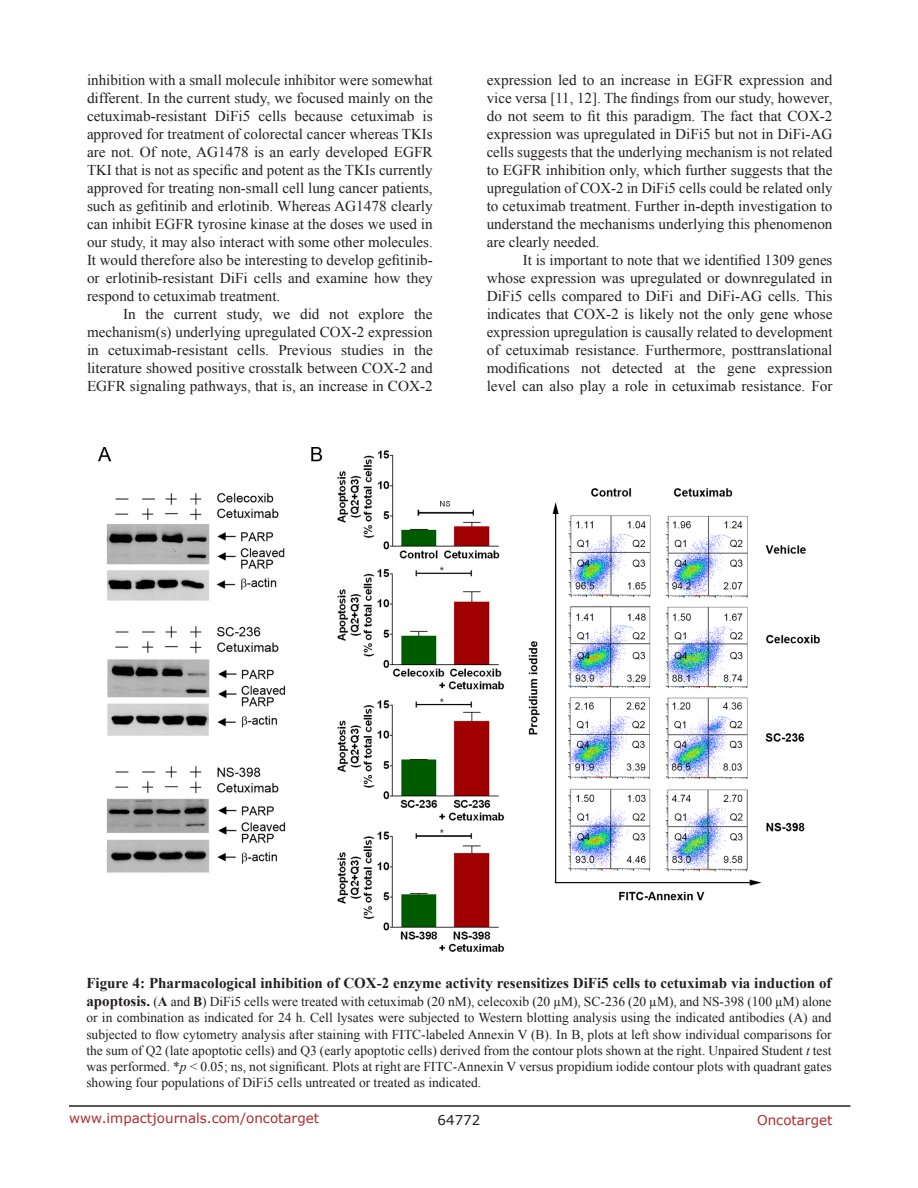
<style>
.page{position:relative;width:918px;height:1188px;background:#fff}
.page>*{position:absolute;margin:0;border:0;box-sizing:border-box;transform-origin:0 0}
.BodyText{font:15px/18px "Times New Roman";color:#231f20;text-align:justify}
.FigureText{font:700 15px "Times New Roman";color:#231f20}
.FigureText-2{font:13.5px/16.2px "Times New Roman";color:#231f20;text-align:justify}
.t1{font:13.5px "Verdana";color:#ac2b31}
.t2{font:13.5px "Verdana";color:#231f20}
.s1{font-weight:700;font-size:15px}
.s2{font-weight:700}
.s3{font-style:italic}
</style>
<div class="page">
<hr style="left:69px;top:1105px;width:781px;height:2px;background:#231f20">
<img style="left:98px;top:447px;width:722px;height:505px">
<p class="BodyText" style="left:87px;top:71px;width:347px">inhibition with a small molecule inhibitor were somewhat different. In the current study, we focused mainly on the cetuximab-resistant DiFi5 cells because cetuximab is approved for treatment of colorectal cancer whereas TKIs are not. Of note, AG1478 is an early developed EGFR TKI that is not as specific and potent as the TKIs currently approved for treating non-small cell lung cancer patients, such as gefitinib and erlotinib. Whereas AG1478 clearly can inhibit EGFR tyrosine kinase at the doses we used in our study, it may also interact with some other molecules.<br>It would therefore also be interesting to develop gefitinib&shy;or erlotinib-resistant DiFi cells and examine how they respond to cetuximab treatment.</p>
<p class="BodyText" style="left:87px;top:305px;width:347px;text-indent:36px">In the current study, we did not explore the mechanism(s) underlying upregulated COX-2 expression in cetuximab-resistant cells. Previous studies in the literature showed positive crosstalk between COX-2 and EGFR signaling pathways, that is, an increase in COX-2</p>
<p class="BodyText" style="left:487px;top:71px;width:347px">expression led to an increase in EGFR expression and vice versa [11, 12]. The findings from our study, however, do not seem to fit this paradigm. The fact that COX-2 expression was upregulated in DiFi5 but not in DiFi-AG cells suggests that the underlying mechanism is not related to EGFR inhibition only, which further suggests that the upregulation of COX-2 in DiFi5 cells could be related only to cetuximab treatment. Further in-depth investigation to understand the mechanisms underlying this phenomenon are clearly needed.</p>
<p class="BodyText" style="left:487px;top:251px;width:347px;text-indent:36px">It is important to note that we identified 1309 genes whose expression was upregulated or downregulated in DiFi5 cells compared to DiFi and DiFi-AG cells. This indicates that COX-2 is likely not the only gene whose expression upregulation is causally related to development of cetuximab resistance. Furthermore, posttranslational modifications not detected at the gene expression level can also play a role in cetuximab resistance. For</p>
<p class="FigureText" style="left:86px;top:973px;width:747px">Figure 4: Pharmacological inhibition of COX-2 enzyme activity resensitizes DiFi5 cells to cetuximab via induction of</p>
<p class="FigureText-2" style="left:86px;top:993px;width:747px"><span class="s1">apoptosis.</span> (<span class="s2">A</span> and <span class="s2">B</span>) DiFi5 cells were treated with cetuximab (20 nM), celecoxib (20 µM), SC-236 (20 µM), and NS-398 (100 µM) alone or in combination as indicated for 24 h. Cell lysates were subjected to Western blotting analysis using the indicated antibodies (A) and subjected to flow cytometry analysis after staining with FITC-labeled Annexin V (B). In B, plots at left show individual comparisons for the sum of Q2 (late apoptotic cells) and Q3 (early apoptotic cells) derived from the contour plots shown at the right. Unpaired Student <span class="s3">t</span> test was performed. *<span class="s3">p</span> &lt; 0.05; ns, not significant. Plots at right are FITC-Annexin V versus propidium iodide contour plots with quadrant gates showing four populations of DiFi5 cells untreated or treated as indicated.</p>
<p class="t1" style="left:69px;top:1109px;width:252px">www.impactjournals.com/oncotarget</p>
<p class="t2" style="left:438px;top:1111px;width:44px">64772</p>
<p class="t1" style="left:757px;top:1111px;width:77px">Oncotarget</p>
</div>
